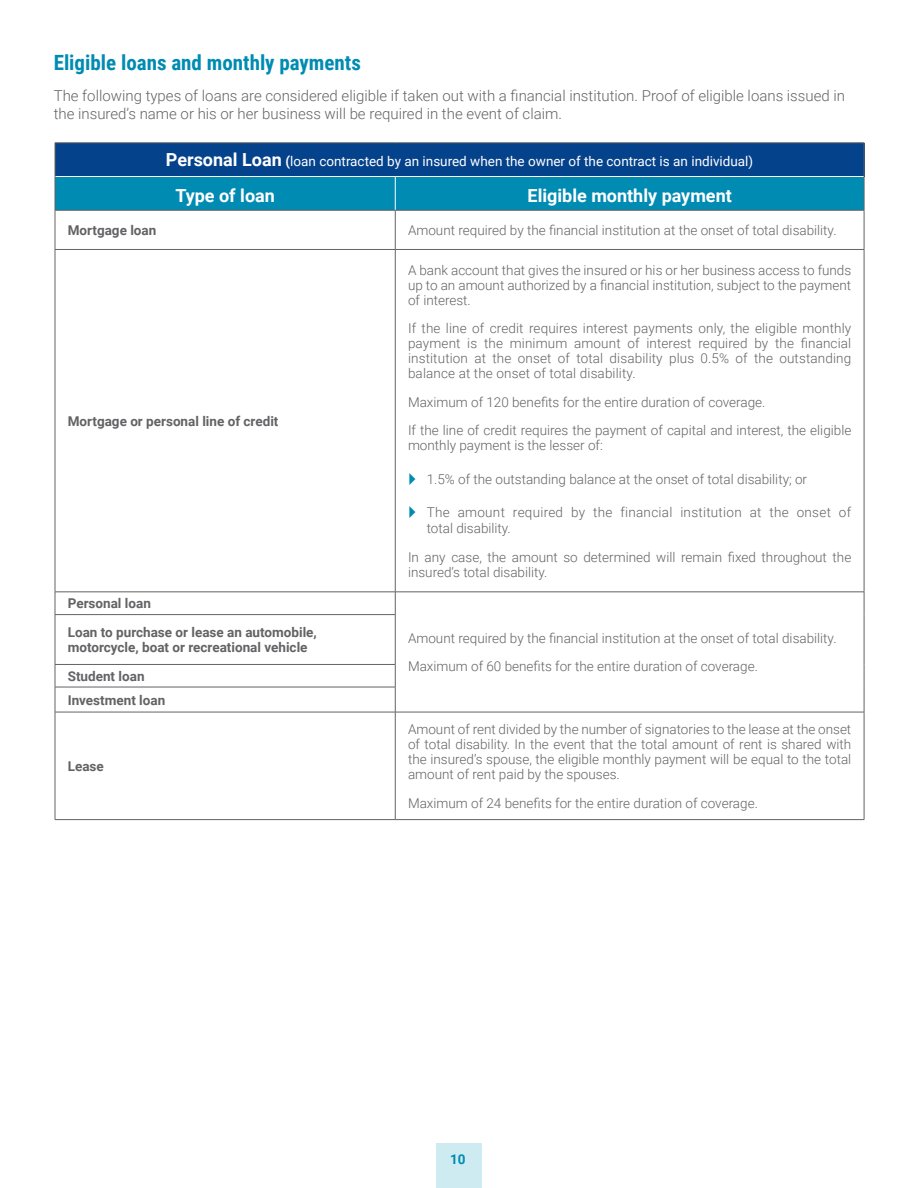
<style>
.page{position:relative;width:918px;height:1188px;background:#fff}
.page>*{position:absolute;margin:0;border:0;box-sizing:border-box;transform-origin:0 0}
.Titre{font:700 21px "Roboto Condensed";color:#008bb3}
.t1{font:700 18px "Roboto";color:#fff}
.Texte_courant_gris_1{font:300 15px/18px "Roboto";color:#636366}
.tableau_texte_couran{font:300 13.5px/15px "Roboto";color:#636366;text-align:justify}
.tableau_texte_couran-2{font:700 13.5px/15px "Roboto";color:#636366}
.t2{font:13.5px "Roboto";color:#fff}
.tableau_texte_couran-3{font:300 13.5px/16.2px "Roboto";letter-spacing:.02em;color:#636366}
.t3{font:700 13.5px "Roboto";color:#008bb3}
.s1{font-weight:700;font-size:18px}
.s2{font-weight:700}
</style>
<div class="page">
<div style="left:436px;top:1143px;width:46px;height:45px;background:#cdebf0"></div>
<div style="left:55px;top:143px;width:809px;height:33px;background:#05428c"></div>
<div style="left:56px;top:177px;width:808px;height:33px;background:#008bb3"></div>
<hr style="left:395px;top:177px;width:1px;height:33px;background:#fff">
<hr style="left:55px;top:143px;width:1px;height:33px;background:#636366">
<hr style="left:55px;top:142px;width:340px;height:1px;background:#636366">
<hr style="left:395px;top:142px;width:469px;height:1px;background:#636366">
<hr style="left:864px;top:143px;width:1px;height:33px;background:#636366">
<hr style="left:55px;top:176px;width:1px;height:34px;background:#636366">
<hr style="left:864px;top:176px;width:1px;height:34px;background:#636366">
<hr style="left:55px;top:210px;width:1px;height:39px;background:#636366">
<hr style="left:55px;top:210px;width:340px;height:1px;background:#636366">
<hr style="left:395px;top:210px;width:469px;height:1px;background:#636366">
<hr style="left:395px;top:210px;width:1px;height:39px;background:#636366">
<hr style="left:864px;top:210px;width:1px;height:39px;background:#636366">
<hr style="left:55px;top:250px;width:1px;height:342px;background:#636366">
<hr style="left:55px;top:249px;width:340px;height:1px;background:#636366">
<hr style="left:395px;top:250px;width:1px;height:342px;background:#636366">
<hr style="left:395px;top:249px;width:469px;height:1px;background:#636366">
<hr style="left:864px;top:250px;width:1px;height:342px;background:#636366">
<svg style="left:55px;top:593px;width:1px;height:21px"></svg>
<hr style="left:55px;top:592px;width:340px;height:1px;background:#636366">
<svg style="left:395px;top:593px;width:1px;height:21px"></svg>
<hr style="left:395px;top:592px;width:469px;height:1px;background:#636366">
<svg style="left:864px;top:592px;width:1px;height:23px"></svg>
<hr style="left:864px;top:615px;width:1px;height:49px;background:#636366">
<svg style="left:864px;top:664px;width:1px;height:48px"></svg>
<hr style="left:55px;top:615px;width:1px;height:49px;background:#636366">
<hr style="left:55px;top:614px;width:340px;height:1px;background:#636366">
<hr style="left:55px;top:664px;width:340px;height:1px;background:#636366">
<hr style="left:395px;top:615px;width:1px;height:49px;background:#636366">
<svg style="left:55px;top:665px;width:1px;height:47px"></svg>
<hr style="left:55px;top:687px;width:340px;height:1px;background:#636366">
<svg style="left:395px;top:665px;width:1px;height:47px"></svg>
<hr style="left:55px;top:712px;width:1px;height:107px;background:#636366">
<hr style="left:55px;top:712px;width:340px;height:1px;background:#636366">
<hr style="left:55px;top:819px;width:340px;height:1px;background:#636366">
<hr style="left:395px;top:712px;width:1px;height:107px;background:#636366">
<hr style="left:395px;top:712px;width:469px;height:1px;background:#636366">
<hr style="left:864px;top:712px;width:1px;height:107px;background:#636366">
<hr style="left:395px;top:819px;width:469px;height:1px;background:#636366">
<p class="Titre" style="left:54px;top:48px;width:309px">Eligible loans and monthly payments</p>
<p class="Texte_courant_gris_1" style="left:54px;top:86px;width:793px">The following types of loans are considered eligible if taken out with a financial institution. Proof of eligible loans issued in the insured’s name or his or her business will be required in the event of claim.</p>
<p class="t2" style="left:166px;top:152px;width:589px"><span class="s1">Personal Loan</span> <span class="s2">(</span>loan contracted by an insured when the owner of the contract is an individual)</p>
<p class="t1" style="left:175px;top:183px;width:101px">Type of loan</p>
<p class="t1" style="left:528px;top:183px;width:206px">Eligible monthly payment</p>
<p class="tableau_texte_couran-2" style="left:68px;top:222px;width:90px">Mortgage loan</p>
<p class="tableau_texte_couran" style="left:408px;top:222px;width:430px">Amount required by the financial institution at the onset of total disability.</p>
<p class="tableau_texte_couran-2" style="left:68px;top:413px;width:212px">Mortgage or personal line of credit</p>
<p class="tableau_texte_couran-2" style="left:68px;top:595px;width:85px">Personal loan</p>
<p class="tableau_texte_couran-2" style="left:68px;top:624px;width:251px">Loan to purchase or lease an automobile, motorcycle, boat or recreational vehicle</p>
<p class="tableau_texte_couran-2" style="left:68px;top:668px;width:78px">Student loan</p>
<p class="tableau_texte_couran-2" style="left:68px;top:692px;width:99px">Investment loan</p>
<p class="tableau_texte_couran-2" style="left:68px;top:758px;width:38px">Lease</p>
<p class="tableau_texte_couran" style="left:408px;top:262px;width:445px">A bank account that gives the insured or his or her business access to funds up to an amount authorized by a financial institution, subject to the payment of interest.</p>
<p class="tableau_texte_couran" style="left:408px;top:321px;width:445px">If the line of credit requires interest payments only, the eligible monthly payment is the minimum amount of interest required by the financial institution at the onset of total disability plus 0.5% of the outstanding balance at the onset of total disability.</p>
<p class="tableau_texte_couran" style="left:408px;top:394px;width:359px">Maximum of 120 benefits for the entire duration of coverage.</p>
<p class="tableau_texte_couran" style="left:408px;top:423px;width:445px">If the line of credit requires the payment of capital and interest, the eligible monthly payment is the lesser of:</p>
<p class="tableau_texte_couran" style="left:427px;top:471px;width:382px">1.5% of the outstanding balance at the onset of total disability; or</p>
<p class="tableau_texte_couran-3" style="left:427px;top:504px;width:426px">The amount required by the financial institution at the onset of total disability.</p>
<p class="tableau_texte_couran" style="left:408px;top:549px;width:445px">In any case, the amount so determined will remain fixed throughout the insured’s total disability.</p>
<p class="tableau_texte_couran" style="left:408px;top:630px;width:430px">Amount required by the financial institution at the onset of total disability.</p>
<p class="tableau_texte_couran" style="left:408px;top:658px;width:351px">Maximum of 60 benefits for the entire duration of coverage.</p>
<p class="tableau_texte_couran" style="left:408px;top:721px;width:445px">Amount of rent divided by the number of signatories to the lease at the onset of total disability. In the event that the total amount of rent is shared with the insured’s spouse, the eligible monthly payment will be equal to the total amount of rent paid by the spouses.</p>
<p class="tableau_texte_couran" style="left:408px;top:795px;width:351px">Maximum of 24 benefits for the entire duration of coverage.</p>
<p class="t3" style="left:450px;top:1149px;width:17px">10</p>
</div>
